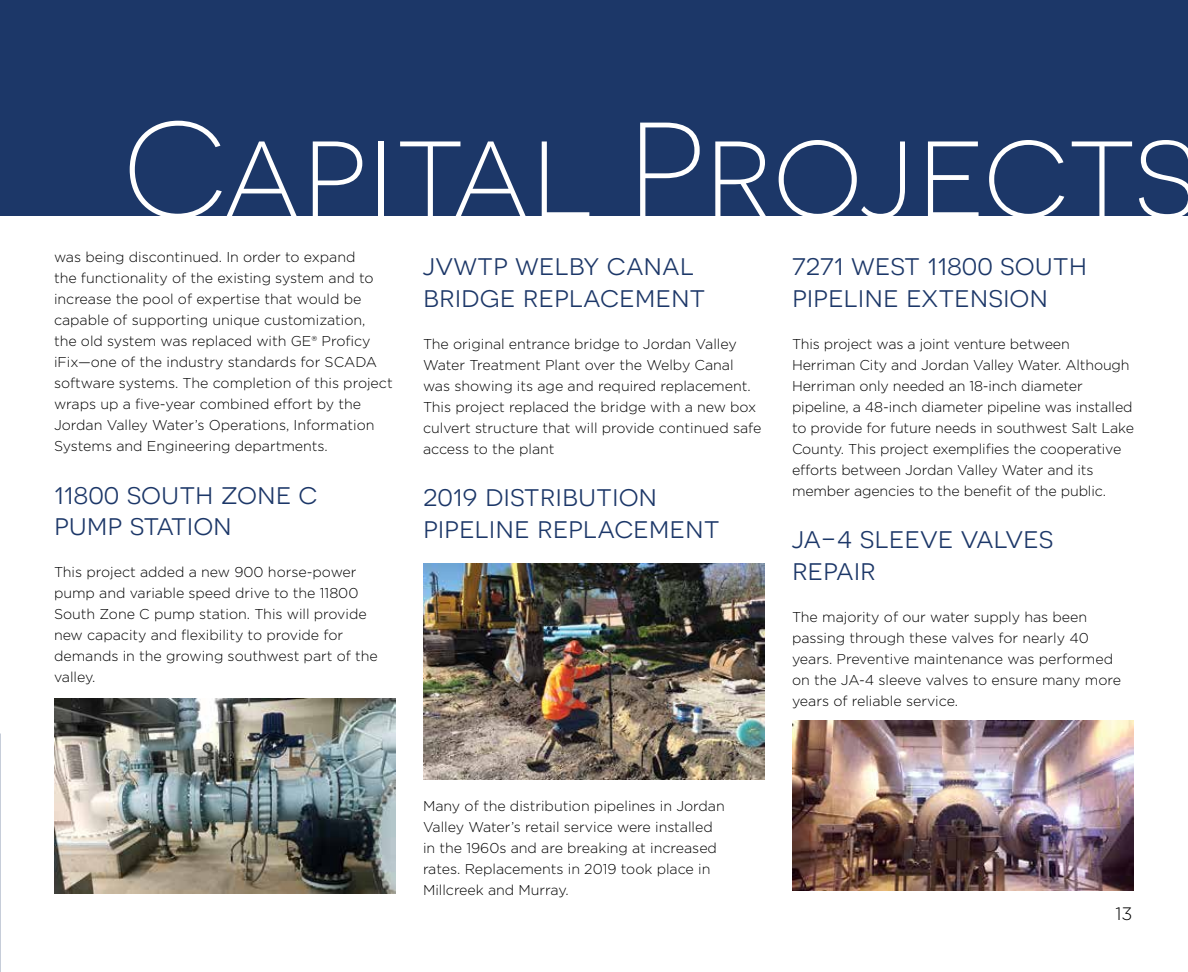
<style>
.page{position:relative;width:1188px;height:972px;background:#fff}
.page>*{position:absolute;margin:0;border:0;box-sizing:border-box;transform-origin:0 0}
.t1{font:300 135px "Novecentosanswide";color:#fff}
.t2{font:30px/31.5px "Novecentosanswide";color:#1c3768}
.t3{font:300 18px "Gotham";color:#000}
.t4{font:300 14.25px/21px "Gotham";color:#000}
</style>
<div class="page">
<div style="left:0;top:0;width:1188px;height:216px;background:#1c3768"></div>
<img style="left:54px;top:699px;width:342px;height:194px">
<img style="left:423px;top:563px;width:342px;height:216px">
<img style="left:792px;top:720px;width:342px;height:171px">
<h1 class="t1" style="left:124px;top:93px;width:1076px">Capital Projects</h1>
<p class="t4" style="left:54px;top:246px;width:340px">was being discontinued. In order to expand<br>the functionality of the existing system and to increase the pool of expertise that would be capable of supporting unique customization,<br>the old system was replaced with GE® Proficy iFix—one of the industry standards for SCADA software systems. The completion of this project wraps up a five-year combined effort by the Jordan Valley Water’s Operations, Information Systems and Engineering departments.</p>
<h2 class="t2" style="left:54px;top:477px;width:266px">11800 south zone c pump station</h2>
<p class="t4" style="left:54px;top:561px;width:325px">This project added a new 900 horse-power pump and variable speed drive to the 11800<br>South Zone C pump station. This will provide new capacity and flexibility to provide for demands in the growing southwest part of the valley.</p>
<h2 class="t2" style="left:423px;top:249px;width:284px">jvwtp welby canal bridge replacement</h2>
<p class="t4" style="left:423px;top:333px;width:340px">The original entrance bridge to Jordan Valley Water Treatment Plant over the Welby Canal was showing its age and required replacement.<br>This project replaced the bridge with a new box culvert structure that will provide continued safe access to the plant</p>
<h2 class="t2" style="left:423px;top:480px;width:298px">2019 distribution pipeline replacement</h2>
<h2 class="t2" style="left:792px;top:249px;width:297px">7271 west 11800 south pipeline extension</h2>
<p class="t4" style="left:792px;top:333px;width:343px">This project was a joint venture between Herriman City and Jordan Valley Water. Although Herriman only needed an 18-inch diameter pipeline, a 48-inch diameter pipeline was installed to provide for future needs in southwest Salt Lake County. This project exemplifies the cooperative efforts between Jordan Valley Water and its member agencies to the benefit of the public.</p>
<h2 class="t2" style="left:792px;top:522px;width:263px">ja-4 sleeve valves repair</h2>
<p class="t4" style="left:792px;top:606px;width:331px">The majority of our water supply has been passing through these valves for nearly 40 years. Preventive maintenance was performed on the JA-4 sleeve valves to ensure many more years of reliable service.</p>
<p class="t4" style="left:423px;top:795px;width:303px">Many of the distribution pipelines in Jordan Valley Water’s retail service were installed in the 1960s and are breaking at increased rates. Replacements in 2019 took place in Millcreek and Murray.</p>
<p class="t3" style="left:1115px;top:902px;width:19px">13</p>
</div>
